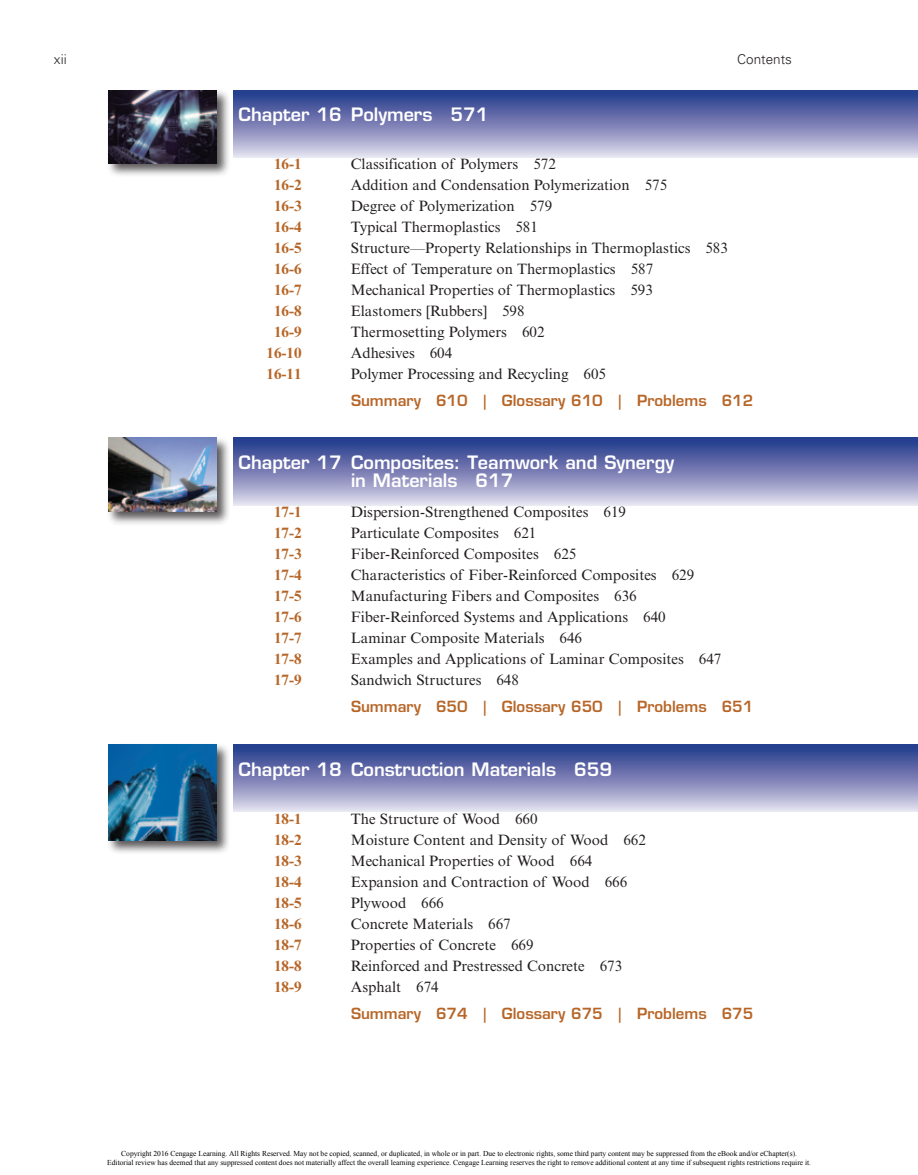
<style>
.page{position:relative;width:918px;height:1175px;background:#fff}
.page>*{position:absolute;margin:0;border:0;box-sizing:border-box;transform-origin:0 0}
.t1{font:600 18px/18px "Eurostile LT Std";color:#fff}
.t2{font:15px "Times New Roman MT Std";color:#231f20}
.t3{font:600 15px/27px "Eurostile LT Std";color:#b76628}
.t4{font:700 15px "Times New Roman MT Std";color:#b76628}
.t5{font:300 13.5px "Univers LT Std";color:#231f20}
.t6{font:7.5px/9px "Times New Roman";color:#000;text-align:center}
.s1{font-family:"Times New Roman MT Std";font-weight:400;color:#231f20}
</style>
<div class="page">
<svg style="left:234px;top:90px;width:684px;height:68px;background:#7e85b8"></svg>
<div style="left:106px;top:88px;width:125px;height:89px;background:#231f20;opacity:.75"></div>
<img style="left:108px;top:90px;width:109px;height:73px">
<div style="left:234px;top:438px;width:684px;height:67px;background:linear-gradient(to bottom,#1b3186,#ded6e9)"></div>
<div style="left:106px;top:436px;width:125px;height:90px;background:#231f20;opacity:.75"></div>
<img style="left:108px;top:438px;width:109px;height:74px">
<div style="left:234px;top:744px;width:684px;height:67px;background:linear-gradient(to bottom,#1a3186,#ddd5e8)"></div>
<div style="left:106px;top:742px;width:125px;height:112px;background:#231f20;opacity:.75"></div>
<img style="left:108px;top:744px;width:109px;height:96px">
<p class="t5" style="left:54px;top:51px;width:14px">xii</p>
<p class="t5" style="left:737px;top:51px;width:56px">Contents</p>
<p class="t1" style="left:238px;top:106px;width:252px">Chapter 16 Polymers 571</p>
<p class="t4" style="left:274px;top:155px;width:29px">16-1</p>
<p class="t2" style="left:351px;top:155px;width:207px">Classification of Polymers 572</p>
<p class="t4" style="left:274px;top:176px;width:29px">16-2</p>
<p class="t2" style="left:351px;top:176px;width:318px">Addition and Condensation Polymerization 575</p>
<p class="t4" style="left:274px;top:197px;width:29px">16-3</p>
<p class="t2" style="left:351px;top:197px;width:203px">Degree of Polymerization 579</p>
<p class="t4" style="left:274px;top:218px;width:29px">16-4</p>
<p class="t2" style="left:351px;top:218px;width:189px">Typical Thermoplastics 581</p>
<p class="t4" style="left:274px;top:239px;width:29px">16-5</p>
<p class="t2" style="left:351px;top:239px;width:379px">Structure—Property Relationships in Thermoplastics 583</p>
<p class="t4" style="left:274px;top:260px;width:29px">16-6</p>
<p class="t2" style="left:351px;top:260px;width:304px">Effect of Temperature on Thermoplastics 587</p>
<p class="t4" style="left:274px;top:281px;width:29px">16-7</p>
<p class="t2" style="left:351px;top:281px;width:304px">Mechanical Properties of Thermoplastics 593</p>
<p class="t4" style="left:274px;top:302px;width:29px">16-8</p>
<p class="t2" style="left:351px;top:302px;width:175px">Elastomers [Rubbers] 598</p>
<p class="t4" style="left:274px;top:323px;width:29px">16-9</p>
<p class="t2" style="left:351px;top:323px;width:195px">Thermosetting Polymers 602</p>
<p class="t4" style="left:267px;top:344px;width:36px">16-10</p>
<p class="t2" style="left:351px;top:344px;width:103px">Adhesives 604</p>
<p class="t4" style="left:267px;top:365px;width:36px">16-11</p>
<p class="t3" style="left:351px;top:360px;width:404px"><span class="s1">Polymer Processing and Recycling 605<br></span>Summary 610 | Glossary 610 | Problems 612</p>
<p class="t1" style="left:351px;top:454px;width:325px;text-indent:-112px">Chapter 17 Composites: Teamwork and Synergy in Materials 617</p>
<p class="t4" style="left:274px;top:503px;width:29px">17-1</p>
<p class="t2" style="left:351px;top:503px;width:277px">Dispersion-Strengthened Composites 619</p>
<p class="t4" style="left:274px;top:524px;width:29px">17-2</p>
<p class="t2" style="left:351px;top:524px;width:187px">Particulate Composites 621</p>
<p class="t4" style="left:274px;top:545px;width:29px">17-3</p>
<p class="t2" style="left:351px;top:545px;width:227px">Fiber-Reinforced Composites 625</p>
<p class="t4" style="left:274px;top:566px;width:29px">17-4</p>
<p class="t2" style="left:351px;top:566px;width:345px">Characteristics of Fiber-Reinforced Composites 629</p>
<p class="t4" style="left:274px;top:587px;width:29px">17-5</p>
<p class="t2" style="left:351px;top:587px;width:287px">Manufacturing Fibers and Composites 636</p>
<p class="t4" style="left:274px;top:608px;width:29px">17-6</p>
<p class="t2" style="left:351px;top:608px;width:316px">Fiber-Reinforced Systems and Applications 640</p>
<p class="t4" style="left:274px;top:629px;width:29px">17-7</p>
<p class="t2" style="left:351px;top:629px;width:233px">Laminar Composite Materials 646</p>
<p class="t4" style="left:274px;top:650px;width:29px">17-8</p>
<p class="t2" style="left:351px;top:650px;width:372px">Examples and Applications of Laminar Composites 647</p>
<p class="t4" style="left:274px;top:671px;width:29px">17-9</p>
<p class="t3" style="left:351px;top:666px;width:404px"><span class="s1">Sandwich Structures 648<br></span>Summary 650 | Glossary 650 | Problems 651</p>
<p class="t1" style="left:238px;top:760px;width:375px">Chapter 18 Construction Materials 659</p>
<p class="t4" style="left:274px;top:809px;width:29px">18-1</p>
<p class="t2" style="left:351px;top:809px;width:188px">The Structure of Wood 660</p>
<p class="t4" style="left:274px;top:830px;width:29px">18-2</p>
<p class="t2" style="left:351px;top:830px;width:297px">Moisture Content and Density of Wood 662</p>
<p class="t4" style="left:274px;top:851px;width:29px">18-3</p>
<p class="t2" style="left:351px;top:851px;width:243px">Mechanical Properties of Wood 664</p>
<p class="t4" style="left:274px;top:872px;width:29px">18-4</p>
<p class="t2" style="left:351px;top:872px;width:278px">Expansion and Contraction of Wood 666</p>
<p class="t4" style="left:274px;top:893px;width:29px">18-5</p>
<p class="t2" style="left:351px;top:893px;width:94px">Plywood 666</p>
<p class="t4" style="left:274px;top:914px;width:29px">18-6</p>
<p class="t2" style="left:351px;top:914px;width:161px">Concrete Materials 667</p>
<p class="t4" style="left:274px;top:935px;width:29px">18-7</p>
<p class="t2" style="left:351px;top:935px;width:184px">Properties of Concrete 669</p>
<p class="t4" style="left:274px;top:956px;width:29px">18-8</p>
<p class="t2" style="left:351px;top:956px;width:273px">Reinforced and Prestressed Concrete 673</p>
<p class="t4" style="left:274px;top:977px;width:29px">18-9</p>
<p class="t3" style="left:351px;top:972px;width:404px"><span class="s1">Asphalt 674<br></span>Summary 674 | Glossary 675 | Problems 675</p>
<p class="t6" style="left:107px;top:1149px;width:705px">Copyright 2016 Cengage Learning. All Rights Reserved. May not be copied, scanned, or duplicated, in whole or in part. Due to electronic rights, some third party content may be suppressed from the eBook and/or eChapter(s).<br>Editorial review has deemed that any suppressed content does not materially affect the overall learning experience. Cengage Learning reserves the right to remove additional content at any time if subsequent rights restrictions require it.</p>
</div>
